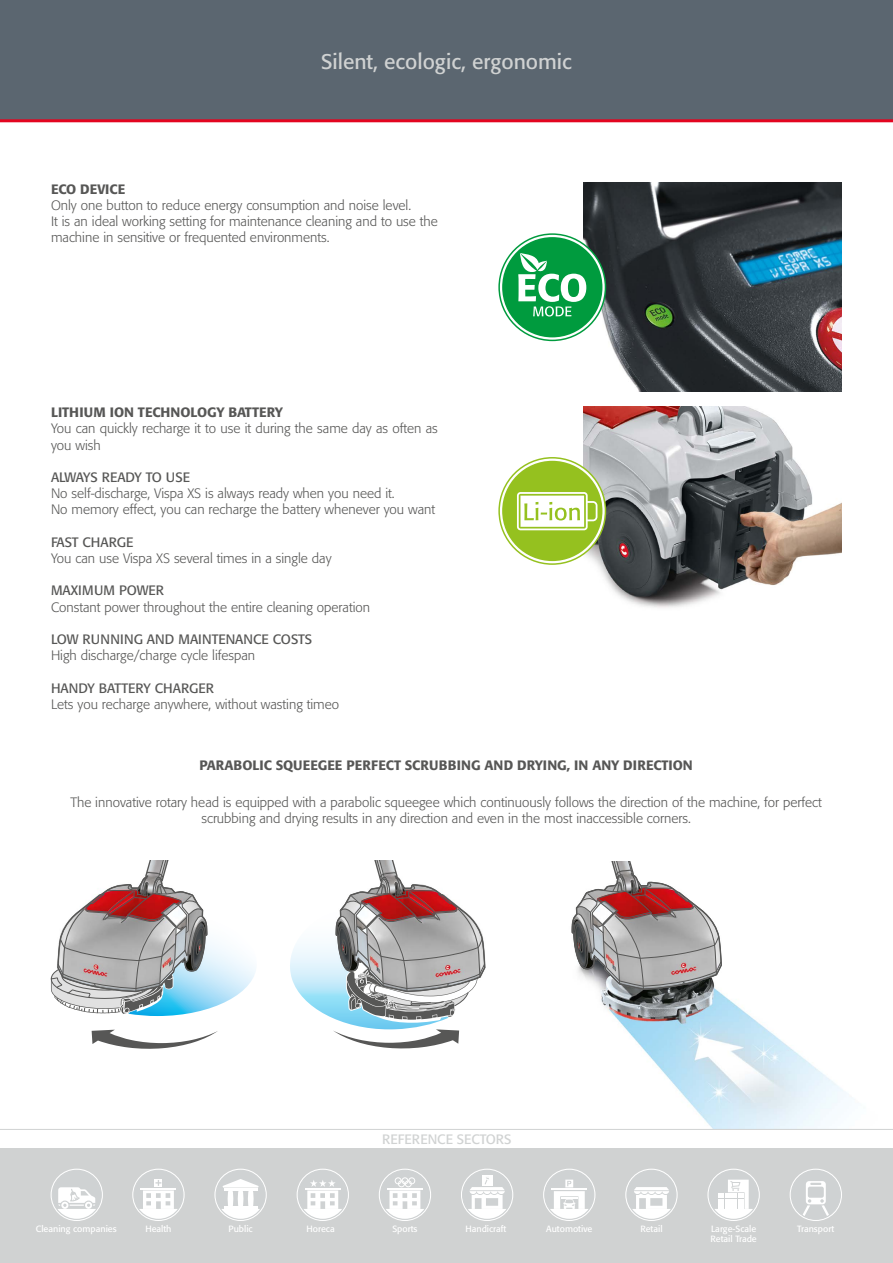
<style>
.page{position:relative;width:893px;height:1263px;background:#fff}
.page>*{position:absolute;margin:0;border:0;box-sizing:border-box;transform-origin:0 0}
.t1{font:21px "Formata";color:#d0d2d2}
.t2{font:300 13.5px/16.2px "Formata";color:#575756}
.t3{font:500 13.5px "Formata";color:#575756}
.t4{font:13.5px "Formata";color:#575756}
.t5{font:13.5px "Formata";color:#d0d2d2}
.t6{font:9px "Formata";color:#fff}
</style>
<div class="page">
<img style="left:600px;top:991px;width:247px;height:138px">
<svg style="left:571px;top:862px;width:151px;height:129px"></svg>
<img style="left:584px;top:406px;width:258px;height:202px">
<img style="left:584px;top:183px;width:258px;height:209px">
<svg style="left:499px;top:234px;width:106px;height:106px"></svg>
<div style="left:498px;top:233px;width:108px;height:108px;border:2px solid #009b3e;border-radius:50%"></div>
<div style="left:502px;top:237px;width:100px;height:100px;background:#009b3e;border-radius:50%"></div>
<svg style="left:518px;top:253px;width:68px;height:63px"></svg>
<svg style="left:499px;top:458px;width:106px;height:106px"></svg>
<div style="left:498px;top:457px;width:108px;height:108px;border:2px solid #95c11f;border-radius:50%"></div>
<div style="left:502px;top:461px;width:100px;height:100px;background:#95c11f;border-radius:50%"></div>
<svg style="left:517px;top:492px;width:80px;height:38px"></svg>
<hr style="left:0;top:1129px;width:893px;height:1px;background:#d0d2d2">
<svg style="left:290px;top:861px;width:196px;height:188px"></svg>
<svg style="left:51px;top:861px;width:205px;height:155px"></svg>
<svg style="left:92px;top:1030px;width:126px;height:19px"></svg>
<div style="left:0;top:0;width:893px;height:121px;background:#5b6670"></div>
<hr style="left:0;top:119px;width:893px;height:3px;background:#e30520">
<div style="left:0;top:1148px;width:893px;height:115px;background:#d0d2d2"></div>
<svg style="left:51px;top:1169px;width:52px;height:52px"></svg>
<div style="left:52px;top:1170px;width:49px;height:49px;background:#cfd2d3;border-radius:50%"></div>
<div style="left:52px;top:1170px;width:50px;height:50px;border:1px solid #cfd2d3;border-radius:50%"></div>
<svg style="left:57px;top:1187px;width:40px;height:32px"></svg>
<svg style="left:132px;top:1169px;width:53px;height:52px"></svg>
<div style="left:134px;top:1170px;width:49px;height:49px;background:#cfd2d3;border-radius:50%"></div>
<div style="left:155px;top:1179px;width:7px;height:8px;background:#fff"></div>
<svg style="left:138px;top:1180px;width:41px;height:39px"></svg>
<div style="left:133px;top:1170px;width:51px;height:50px;border:1px solid #cfd2d3;border-radius:50%"></div>
<svg style="left:214px;top:1169px;width:53px;height:52px"></svg>
<div style="left:216px;top:1170px;width:49px;height:49px;background:#cfd2d3;border-radius:50%"></div>
<div style="left:215px;top:1170px;width:51px;height:50px;border:1px solid #cfd2d3;border-radius:50%"></div>
<svg style="left:221px;top:1179px;width:40px;height:40px"></svg>
<svg style="left:297px;top:1169px;width:52px;height:52px"></svg>
<div style="left:298px;top:1170px;width:49px;height:49px;background:#cfd2d3;border-radius:50%"></div>
<div style="left:298px;top:1170px;width:50px;height:50px;border:1px solid #cfd2d3;border-radius:50%"></div>
<svg style="left:303px;top:1179px;width:40px;height:40px"></svg>
<svg style="left:379px;top:1169px;width:52px;height:52px"></svg>
<div style="left:380px;top:1170px;width:49px;height:49px;background:#cfd2d3;border-radius:50%"></div>
<div style="left:395px;top:1177px;width:7px;height:7px;border:1px solid #fff;border-radius:50%"></div>
<div style="left:401px;top:1177px;width:7px;height:7px;border:1px solid #fff;border-radius:50%"></div>
<div style="left:408px;top:1177px;width:7px;height:7px;border:1px solid #fff;border-radius:50%"></div>
<div style="left:398px;top:1180px;width:7px;height:7px;border:1px solid #fff;border-radius:50%"></div>
<div style="left:405px;top:1180px;width:7px;height:7px;border:1px solid #fff;border-radius:50%"></div>
<svg style="left:385px;top:1190px;width:40px;height:29px"></svg>
<hr style="left:387px;top:1188px;width:36px;height:1px;background:#fff">
<div style="left:380px;top:1170px;width:50px;height:50px;border:1px solid #cfd2d3;border-radius:50%"></div>
<svg style="left:543px;top:1169px;width:52px;height:52px"></svg>
<div style="left:545px;top:1170px;width:49px;height:49px;background:#cfd2d3;border-radius:50%"></div>
<div style="left:544px;top:1170px;width:50px;height:50px;border:1px solid #cfd2d3;border-radius:50%"></div>
<svg style="left:549px;top:1179px;width:40px;height:40px"></svg>
<svg style="left:461px;top:1169px;width:52px;height:52px"></svg>
<div style="left:463px;top:1170px;width:49px;height:49px;background:#cfd2d3;border-radius:50%"></div>
<svg style="left:467px;top:1175px;width:40px;height:44px"></svg>
<div style="left:462px;top:1170px;width:50px;height:50px;border:1px solid #cfd2d3;border-radius:50%"></div>
<svg style="left:625px;top:1169px;width:53px;height:52px"></svg>
<div style="left:627px;top:1170px;width:49px;height:49px;background:#cfd2d3;border-radius:50%"></div>
<div style="left:626px;top:1170px;width:51px;height:50px;border:1px solid #cfd2d3;border-radius:50%"></div>
<svg style="left:631px;top:1187px;width:40px;height:32px"></svg>
<svg style="left:790px;top:1169px;width:52px;height:52px"></svg>
<div style="left:791px;top:1170px;width:49px;height:49px;background:#cfd2d3;border-radius:50%"></div>
<svg style="left:802px;top:1181px;width:27px;height:35px"></svg>
<div style="left:791px;top:1170px;width:50px;height:50px;border:1px solid #cfd2d3;border-radius:50%"></div>
<svg style="left:707px;top:1169px;width:53px;height:52px"></svg>
<div style="left:709px;top:1170px;width:49px;height:49px;background:#cfd2d3;border-radius:50%"></div>
<div style="left:708px;top:1170px;width:51px;height:50px;border:1px solid #cfd2d3;border-radius:50%"></div>
<svg style="left:714px;top:1180px;width:40px;height:39px"></svg>
<h1 class="t1" style="left:321px;top:49px;width:252px">Silent, ecologic, ergonomic</h1>
<p class="t3" style="left:51px;top:180px;width:76px">ECO DEVICE</p>
<p class="t2" style="left:51px;top:197px;width:388px">Only one button to reduce energy consumption and noise level.<br>It is an ideal working setting for maintenance cleaning and to use the machine in sensitive or frequented environments.</p>
<p class="t3" style="left:51px;top:404px;width:233px">LITHIUM ION TECHNOLOGY BATTERY</p>
<p class="t2" style="left:51px;top:421px;width:388px">You can quickly recharge it to use it during the same day as often as you wish</p>
<p class="t4" style="left:51px;top:469px;width:141px">ALWAYS READY TO USE</p>
<p class="t2" style="left:51px;top:485px;width:386px">No self-discharge, Vispa XS is always ready when you need it.<br>No memory effect, you can recharge the battery whenever you want</p>
<p class="t4" style="left:51px;top:534px;width:84px">FAST CHARGE</p>
<p class="t2" style="left:51px;top:550px;width:282px">You can use Vispa XS several times in a single day</p>
<p class="t4" style="left:51px;top:582px;width:115px">MAXIMUM POWER</p>
<p class="t2" style="left:51px;top:599px;width:321px">Constant power throughout the entire cleaning operation</p>
<p class="t4" style="left:51px;top:631px;width:263px">LOW RUNNING AND MAINTENANCE COSTS</p>
<p class="t2" style="left:51px;top:647px;width:206px">High discharge/charge cycle lifespan</p>
<p class="t4" style="left:51px;top:680px;width:164px">HANDY BATTERY CHARGER</p>
<p class="t2" style="left:51px;top:696px;width:290px">Lets you recharge anywhere, without wasting timeo</p>
<p class="t3" style="left:200px;top:757px;width:495px">PARABOLIC SQUEEGEE PERFECT SCRUBBING AND DRYING, IN ANY DIRECTION</p>
<p class="t2" style="left:71px;top:794px;width:753px;text-align:center">The innovative rotary head is equipped with a parabolic squeegee which continuously follows the direction of the machine, for perfect scrubbing and drying results in any direction and even in the most inaccessible corners.</p>
<p class="t5" style="left:382px;top:1130px;width:131px">REFERENCE SECTORS</p>
<p class="t6" style="left:36px;top:1223px;width:82px">Cleaning companies</p>
<p class="t6" style="left:145px;top:1223px;width:28px">Health</p>
<p class="t6" style="left:228px;top:1223px;width:26px">Public</p>
<p class="t6" style="left:306px;top:1223px;width:30px">Horeca</p>
<p class="t6" style="left:392px;top:1223px;width:27px">Sports</p>
<p class="t6" style="left:465px;top:1223px;width:42px">Handicraft</p>
<p class="t6" style="left:546px;top:1223px;width:47px">Automotive</p>
<p class="t6" style="left:640px;top:1223px;width:24px">Retail</p>
<p class="t6" style="left:711px;top:1223px;width:47px">Large-Scale</p>
<p class="t6" style="left:797px;top:1223px;width:39px">Transport</p>
<p class="t6" style="left:710px;top:1234px;width:48px">Retail Trade</p>
</div>
